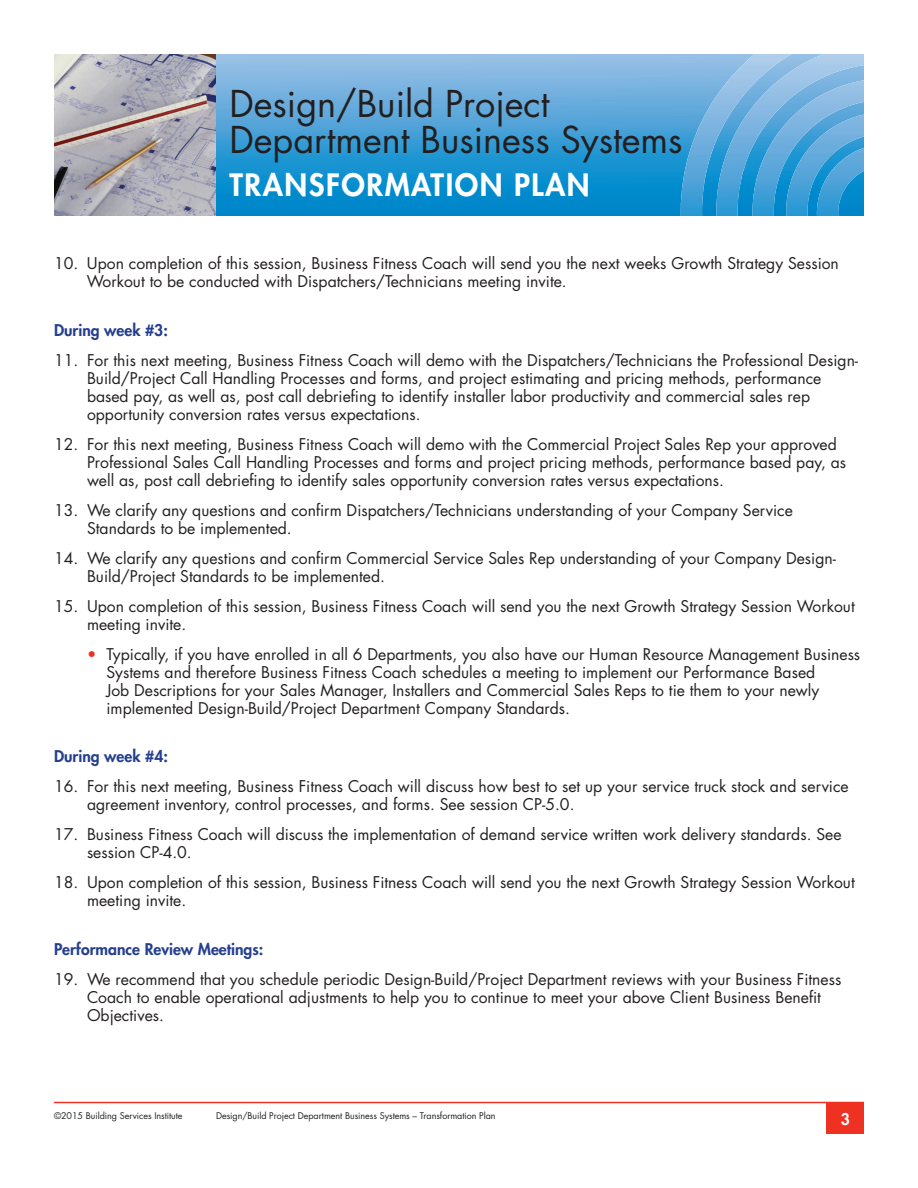
<style>
.page{position:relative;width:918px;height:1188px;background:#fff}
.page>*{position:absolute;margin:0;border:0;box-sizing:border-box;transform-origin:0 0}
.t1{font:36px/36px "Futura";color:#231f20}
.t2{font:800 30px "Futura";letter-spacing:.05em;color:#fff}
.t3{font:15.75px/18px "Futura";color:#231f20}
.t4{font:800 15.75px "Futura";color:#253f8e}
.t5{font:800 15.75px "Futura";color:#fff}
.t6{font:9px "Futura";letter-spacing:-.005em;color:#231f20}
.s1{color:#ef3122}
</style>
<div class="page">
<svg style="left:216px;top:54px;width:465px;height:162px;background:#42a0d7"></svg>
<svg style="left:681px;top:54px;width:183px;height:162px;background:#5eaadb"></svg>
<img style="left:54px;top:54px;width:162px;height:162px">
<hr style="left:54px;top:1102px;width:810px;height:1px;background:#ef3122">
<div style="left:826px;top:1102px;width:38px;height:32px;background:#ef3122"></div>
<h1 class="t1" style="left:230px;top:85px;width:455px">Design/Build Project<br>Department Business Systems</h1>
<h2 class="t2" style="left:230px;top:165px;width:339px">TRANSFORMATION Plan</h2>
<p class="t3" style="left:87px;top:254px;width:753px;text-indent:-33px">10. Upon completion of this session, Business Fitness Coach will send you the next weeks Growth Strategy Session<br>Workout to be conducted with Dispatchers/Technicians meeting invite.</p>
<p class="t4" style="left:54px;top:319px;width:115px">During week #3:</p>
<p class="t3" style="left:87px;top:351px;width:773px;text-indent:-33px">11. For this next meeting, Business Fitness Coach will demo with the Dispatchers/Technicians the Professional Design-Build/Project Call Handling Processes and forms, and project estimating and pricing methods, performance based pay, as well as, post call debriefing to identify installer labor productivity and commercial sales rep opportunity conversion rates versus expectations.</p>
<p class="t3" style="left:87px;top:435px;width:761px;text-indent:-33px">12. For this next meeting, Business Fitness Coach will demo with the Commercial Project Sales Rep your approved<br>Professional Sales Call Handling Processes and forms and project pricing methods, performance based pay, as well as, post call debriefing to identify sales opportunity conversion rates versus expectations.</p>
<p class="t3" style="left:87px;top:501px;width:707px;text-indent:-33px">13. We clarify any questions and confirm Dispatchers/Technicians understanding of your Company Service<br>Standards to be implemented.</p>
<p class="t3" style="left:87px;top:549px;width:751px;text-indent:-33px">14. We clarify any questions and confirm Commercial Service Sales Rep understanding of your Company Design-<br>Build/Project Standards to be implemented.</p>
<p class="t3" style="left:87px;top:597px;width:769px;text-indent:-33px">15. Upon completion of this session, Business Fitness Coach will send you the next Growth Strategy Session Workout meeting invite.</p>
<p class="t3" style="left:107px;top:645px;width:755px;text-indent:-19px"><span class="s1">•</span> Typically, if you have enrolled in all 6 Departments, you also have our Human Resource Management Business Systems and therefore Business Fitness Coach schedules a meeting to implement our Performance Based<br>Job Descriptions for your Sales Manager, Installers and Commercial Sales Reps to tie them to your newly implemented Design-Build/Project Department Company Standards.</p>
<p class="t4" style="left:54px;top:746px;width:115px">During week #4:</p>
<p class="t3" style="left:87px;top:777px;width:763px;text-indent:-33px">16. For this next meeting, Business Fitness Coach will discuss how best to set up your service truck stock and service agreement inventory, control processes, and forms. See session CP-5.0.</p>
<p class="t3" style="left:87px;top:825px;width:756px;text-indent:-33px">17. Business Fitness Coach will discuss the implementation of demand service written work delivery standards. See session CP-4.0.</p>
<p class="t3" style="left:87px;top:873px;width:769px;text-indent:-33px">18. Upon completion of this session, Business Fitness Coach will send you the next Growth Strategy Session Workout meeting invite.</p>
<p class="t4" style="left:54px;top:939px;width:211px">Performance Review Meetings:</p>
<p class="t3" style="left:87px;top:970px;width:756px;text-indent:-33px">19. We recommend that you schedule periodic Design-Build/Project Department reviews with your Business Fitness<br>Coach to enable operational adjustments to help you to continue to meet your above Client Business Benefit<br>Objectives.</p>
<p class="t6" style="left:54px;top:1109px;width:130px">©2015 Building Services Institute</p>
<p class="t6" style="left:216px;top:1109px;width:281px">Design/Build Project Department Business Systems – Transformation Plan</p>
<p class="t5" style="left:841px;top:1108px;width:11px">3</p>
</div>
